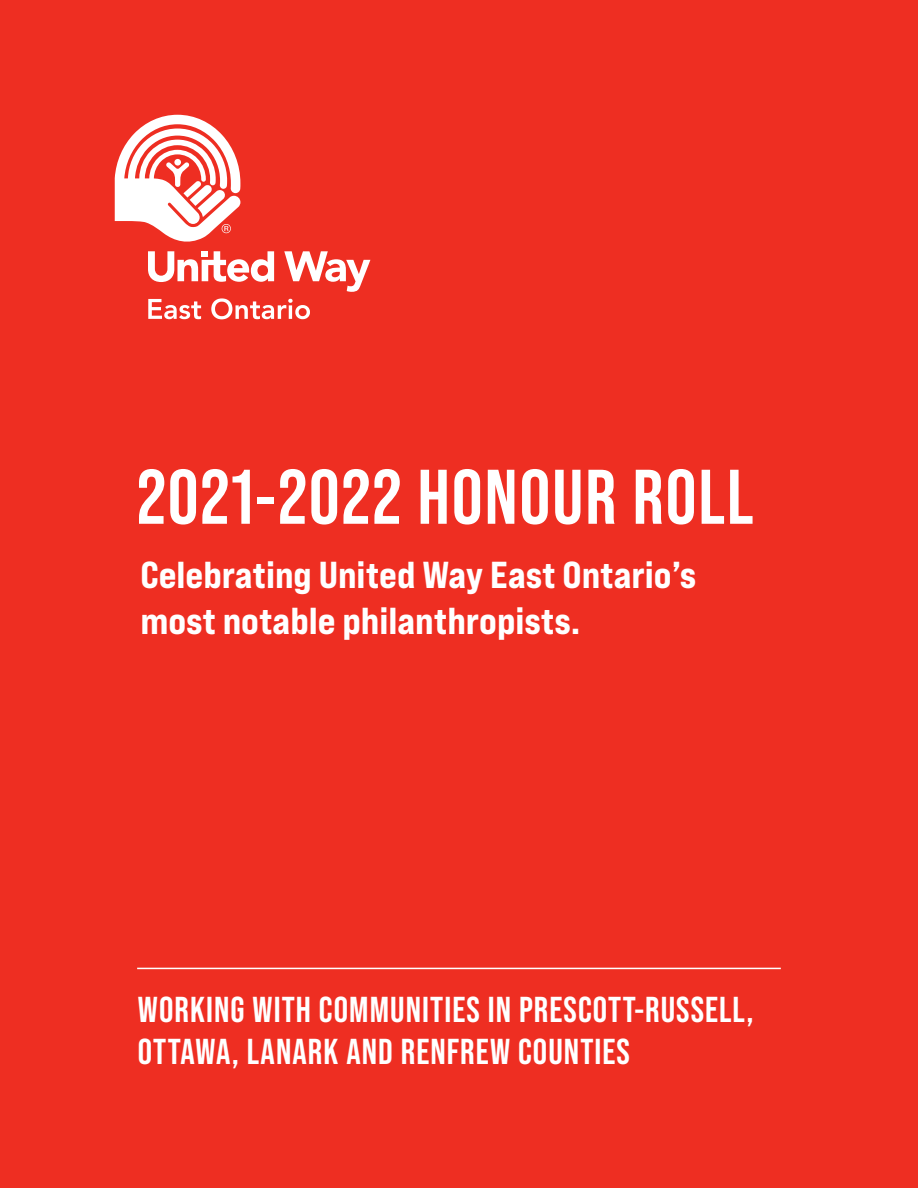
<style>
.page{position:relative;width:918px;height:1188px;background:#ee2e22}
.page>*{position:absolute;margin:0;border:0;box-sizing:border-box;transform-origin:0 0}
.t1{font:700 77.25px "Bebas Neue Pro";letter-spacing:.025em;color:#fff}
.t2{font:37.5px/46.5px "Bebas Neue Pro Exp Eb";color:#fff}
.t3{font:700 36px/42px "Bebas Neue Pro";letter-spacing:.03em;color:#fff}
</style>
<div class="page">
<svg style="left:284px;top:251px;width:86px;height:41px"></svg>
<svg style="left:148px;top:251px;width:126px;height:31px"></svg>
<svg style="left:148px;top:299px;width:53px;height:20px"></svg>
<svg style="left:211px;top:298px;width:99px;height:21px"></svg>
<svg style="left:115px;top:115px;width:125px;height:127px"></svg>
<div style="left:174px;top:159px;width:7px;height:7px;background:#fff;border-radius:50%"></div>
<hr style="left:137px;top:968px;width:644px;height:1px;background:#fff">
<p class="t1" style="left:137px;top:453px;width:618px">2021-2022 HONOUR ROLL</p>
<p class="t2" style="left:140px;top:551px;width:558px">Celebrating United Way East Ontario’s most notable philanthropists.</p>
<p class="t3" style="left:138px;top:988px;width:617px">WORKING WITH COMMUNITIES IN PRESCOTT-RUSSELL,<br>OTTAWA, LANARK AND RENFREW COUNTIES</p>
</div>
